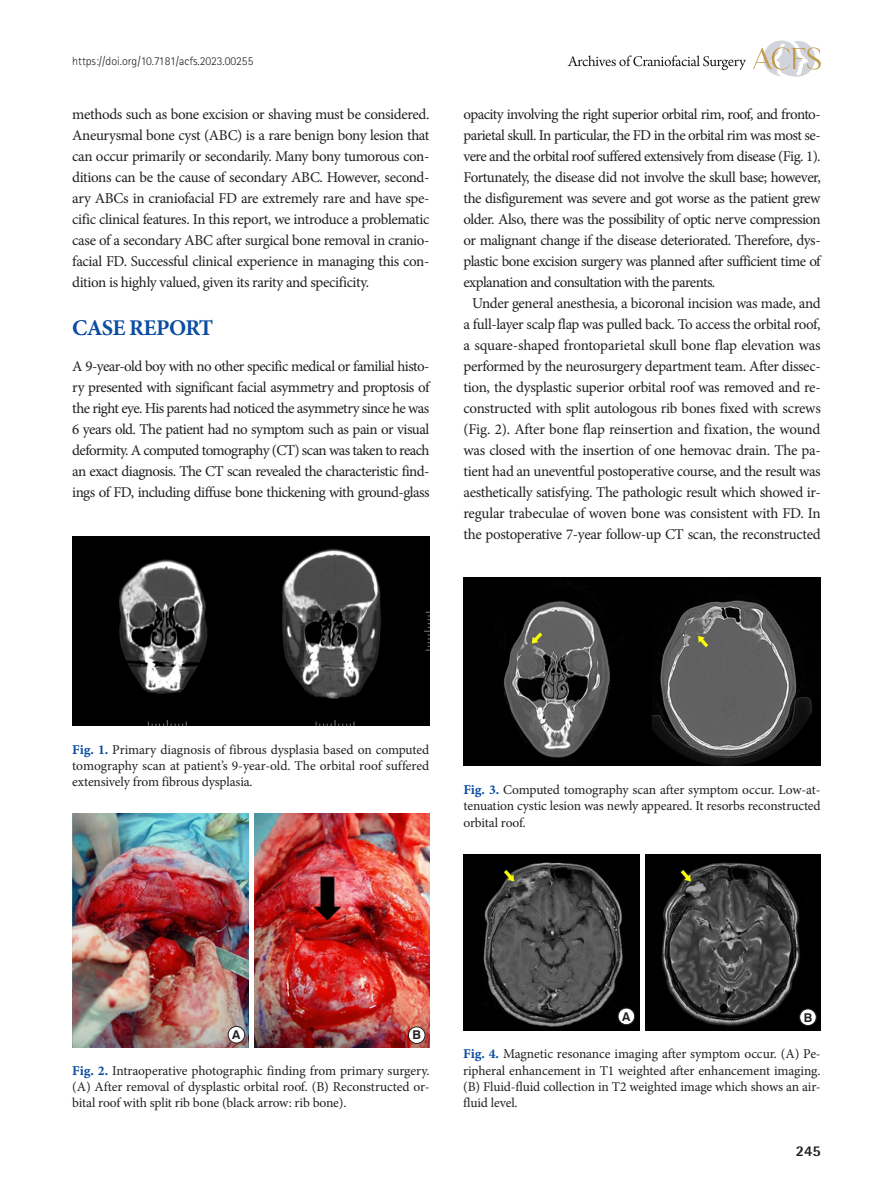
<style>
.page{position:relative;width:893px;height:1191px;background:#fff}
.page>*{position:absolute;margin:0;border:0;box-sizing:border-box;transform-origin:0 0}
.대제목{font:700 22.5px "Minion Pro";letter-spacing:-.03em;color:#0d4da1}
.본문_0{font:15px/21px "Minion Pro";letter-spacing:-.035em;color:#231f20;text-align:justify}
.본문{font:15px/21px "Minion Pro";letter-spacing:-.025em;color:#231f20;text-align:center}
.t1{font:800 15px "Rotis Semi Sans Std";color:#231f20}
.표그림제목{font:13.5px/16.2px "Minion Pro";letter-spacing:-.01em;color:#231f20;text-align:justify}
.t2{font:700 12.15px "Swiss 721 BT";color:#231f20}
.t3{font:300 12px "Rotis Sans Serif Std";color:#231f20}
.s1{font-family:"Minion Pro Bold Capt";color:#0d4da1}
</style>
<div class="page">
<svg style="left:753px;top:40px;width:68px;height:37px"></svg>
<svg style="left:568px;top:55px;width:178px;height:15px"></svg>
<img style="left:72px;top:536px;width:357px;height:189px">
<img style="left:72px;top:814px;width:357px;height:233px">
<hr style="left:249px;top:811px;width:4px;height:239px;background:#fff">
<div style="left:228px;top:1026px;width:17px;height:17px;background:#fff;border-radius:50%"></div>
<div style="left:228px;top:1026px;width:17px;height:17px;border:1px solid #231f20;border-radius:50%"></div>
<div style="left:408px;top:1026px;width:17px;height:17px;background:#fff;border-radius:50%"></div>
<div style="left:408px;top:1026px;width:17px;height:17px;border:1px solid #231f20;border-radius:50%"></div>
<img style="left:463px;top:577px;width:358px;height:189px">
<img style="left:463px;top:855px;width:358px;height:175px">
<div style="left:618px;top:1008px;width:17px;height:16px;background:#fff;border-radius:50%"></div>
<div style="left:618px;top:1008px;width:17px;height:17px;border:1px solid #231f20;border-radius:50%"></div>
<div style="left:800px;top:1009px;width:16px;height:16px;background:#fff;border-radius:50%"></div>
<div style="left:799px;top:1008px;width:17px;height:17px;border:1px solid #231f20;border-radius:50%"></div>
<hr style="left:641px;top:854px;width:4px;height:177px;background:#fff">
<p class="t3" style="left:72px;top:54px;width:183px">https://doi.org/10.7181/acfs.2023.00255</p>
<p class="본문_0" style="left:72px;top:103px;width:359px">methods such as bone excision or shaving must be considered.<br>Aneurysmal bone cyst (ABC) is a rare benign bony lesion that can occur primarily or secondarily. Many bony tumorous con&shy;ditions can be the cause of secondary ABC. However, second&shy;ary ABCs in craniofacial FD are extremely rare and have spe&shy;cific clinical features. In this report, we introduce a problematic case of a secondary ABC after surgical bone removal in cranio&shy;facial FD. Successful clinical experience in managing this con&shy;dition is highly valued, given its rarity and specificity.</p>
<p class="대제목" style="left:72px;top:312px;width:143px">CASE REPORT</p>
<p class="본문_0" style="left:72px;top:355px;width:359px">A 9-year-old boy with no other specific medical or familial histo&shy;ry presented with significant facial asymmetry and proptosis of the right eye. His parents had noticed the asymmetry since he was 6 years old. The patient had no symptom such as pain or visual deformity. A computed tomography (CT) scan was taken to reach an exact diagnosis. The CT scan revealed the characteristic find&shy;ings of FD, including diffuse bone thickening with ground-glass</p>
<p class="본문_0" style="left:463px;top:103px;width:359px">opacity involving the right superior orbital rim, roof, and fronto&shy;parietal skull. In particular, the FD in the orbital rim was most se&shy;vere and the orbital roof suffered extensively from disease (Fig. 1).<br>Fortunately, the disease did not involve the skull base; however, the disfigurement was severe and got worse as the patient grew older. Also, there was the possibility of optic nerve compression or malignant change if the disease deteriorated. Therefore, dys&shy;plastic bone excision surgery was planned after sufficient time of explanation and consultation with the parents.</p>
<p class="본문" style="left:463px;top:292px;width:359px">Under general anesthesia, a bicoronal incision was made, and a full-layer scalp flap was pulled back. To access the orbital roof, a square-shaped frontoparietal skull bone flap elevation was performed by the neurosurgery department team. After dissec&shy;tion, the dysplastic superior orbital roof was removed and re&shy;constructed with split autologous rib bones fixed with screws (Fig. 2). After bone flap reinsertion and fixation, the wound was closed with the insertion of one hemovac drain. The pa&shy;tient had an uneventful postoperative course, and the result was aesthetically satisfying. The pathologic result which showed ir&shy;regular trabeculae of woven bone was consistent with FD. In the postoperative 7-year follow-up CT scan, the reconstructed</p>
<p class="표그림제목" style="left:72px;top:741px;width:359px"><span class="s1">Fig. 1.</span> Primary diagnosis of fibrous dysplasia based on computed tomography scan at patient’s 9-year-old. The orbital roof suffered extensively from fibrous dysplasia.</p>
<p class="표그림제목" style="left:463px;top:781px;width:359px"><span class="s1">Fig. 3.</span> Computed tomography scan after symptom occur. Low-at&shy;tenuation cystic lesion was newly appeared. It resorbs reconstructed orbital roof.</p>
<p class="t2" style="left:232px;top:1027px;width:10px">A</p>
<p class="t2" style="left:412px;top:1027px;width:10px">B</p>
<p class="표그림제목" style="left:72px;top:1062px;width:359px"><span class="s1">Fig. 2.</span> Intraoperative photographic finding from primary surgery. (A) After removal of dysplastic orbital roof. (B) Reconstructed or&shy;bital roof with split rib bone (black arrow: rib bone).</p>
<p class="t2" style="left:622px;top:1009px;width:10px">A</p>
<p class="t2" style="left:804px;top:1009px;width:10px">B</p>
<p class="표그림제목" style="left:463px;top:1046px;width:359px"><span class="s1">Fig. 4.</span> Magnetic resonance imaging after symptom occur. (A) Pe&shy;ripheral enhancement in T1 weighted after enhancement imaging. (B) Fluid-fluid collection in T2 weighted image which shows an air&shy;fluid level.</p>
<p class="t1" style="left:796px;top:1141px;width:27px">245</p>
</div>
